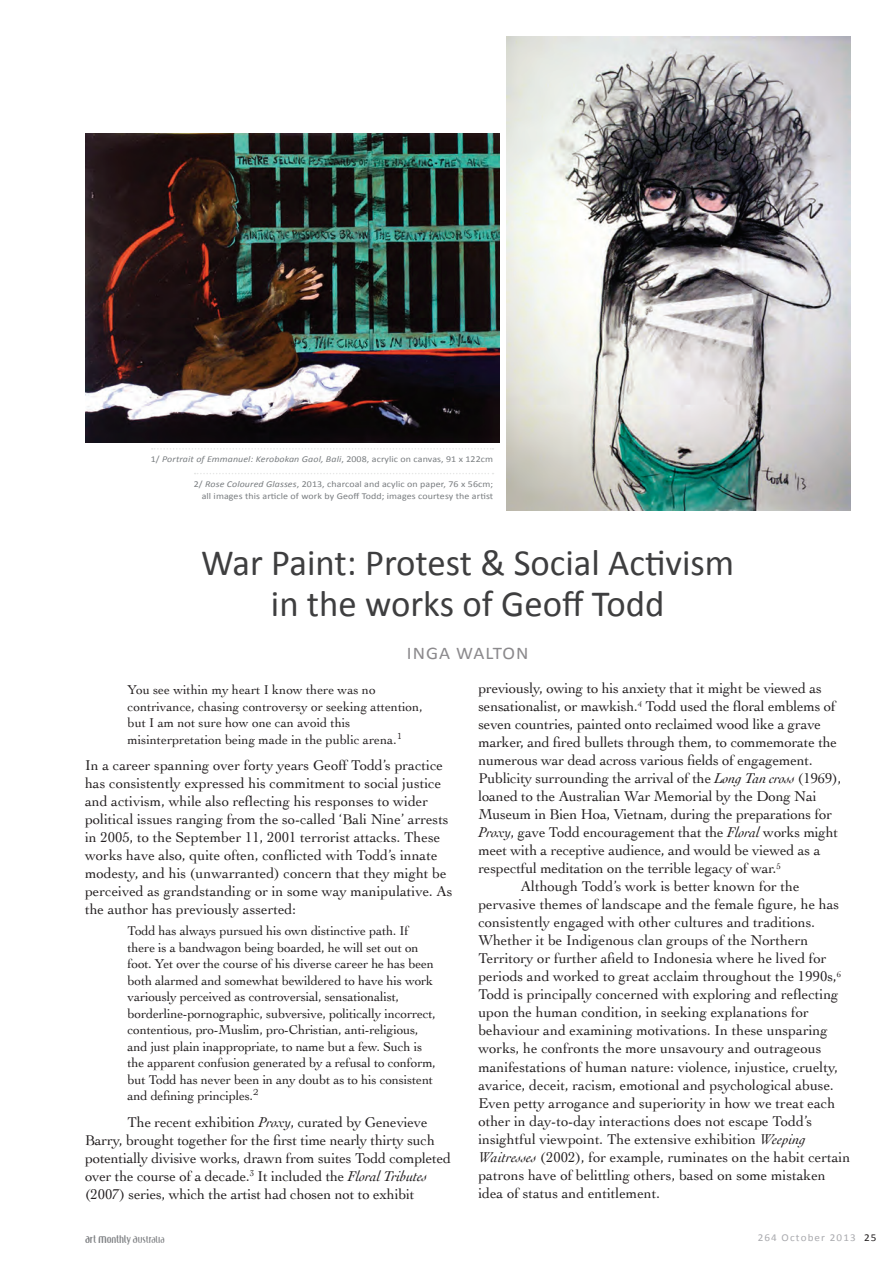
<style>
.page{position:relative;width:893px;height:1263px;background:#fff}
.page>*{position:absolute;margin:0;border:0;box-sizing:border-box;transform-origin:0 0}
.t1{font:37.2px/40.5px "Calibri";color:#3e3e3f;text-align:center}
.t2{font:17.85px "Calibri";letter-spacing:.05em;color:#8b898c;scale:1.07 1}
.t3{font:14.85px/18px "Cochin";color:#231f20}
.t4{font:13.35px/16.5px "Cochin";letter-spacing:-.01em;color:#231f20}
.t5{font:10.5px "Calibri";letter-spacing:.1em;color:#aaabaf;scale:1.06 1}
.t6{font:10.05px "Eternity";letter-spacing:-.01em;color:#808285;scale:1.12 1}
.t7{font:9px/12px "Calibri";letter-spacing:.01em;color:#797d80;text-align:right;scale:1.11 1}
.t8{font:italic 9px "Calibri";letter-spacing:.01em;color:#797d80;scale:1.11 1}
.s1{font-style:normal}
.s2{font-style:italic}
.s3{font-size:11.4px}
.s4{font-weight:300;font-size:9.6px}
.s5{font-weight:300;font-size:8.25px}
.s6{color:#231f20}
</style>
<div class="page">
<img style="left:85px;top:134px;width:415px;height:308px">
<img style="left:506px;top:36px;width:344px;height:474px">
<svg style="left:152px;top:448px;width:341px;height:2px"></svg>
<svg style="left:195px;top:473px;width:298px;height:1px"></svg>
<p class="t8" style="left:151px;top:454px;width:310px"><span class="s1">1/</span> Portrait of Emmanuel: Kerobokan Gaol, Bali<span class="s1">, 2008, acrylic on canvas, 91 x 122cm</span></p>
<p class="t7" style="left:194px;top:478px;width:271px">2/ <span class="s2">Rose Coloured Glasses</span>, 2013, charcoal and acylic on paper, 76 x 56cm; all images this article of work by Geoff Todd; images courtesy the artist</p>
<h1 class="t1" style="left:201px;top:541px;width:535px">War Paint: Protest &amp; Social Activism in the works of Geoff Todd</h1>
<p class="t2" style="left:407px;top:642px;width:115px">INGA WALTON</p>
<p class="t3" style="left:478px;top:680px;width:345px">previously, owing to his anxiety that it might be viewed as</p>
<p class="t3" style="left:478px;top:698px;width:359px">sensationalist, or mawkish.<sup>4</sup> Todd used the floral emblems of</p>
<p class="t3" style="left:478px;top:716px;width:344px">seven countries, painted onto reclaimed wood like a grave</p>
<p class="t3" style="left:478px;top:734px;width:360px">marker, and fired bullets through them, to commemorate the</p>
<p class="t3" style="left:478px;top:752px;width:336px">numerous war dead across various fields of engagement.</p>
<p class="t3" style="left:478px;top:770px;width:365px">Publicity surrounding the arrival of the <span class="s2">Long Tan cross</span> (1969),</p>
<p class="t3" style="left:478px;top:788px;width:340px">loaned to the Australian War Memorial by the Dong Nai</p>
<p class="t3" style="left:478px;top:806px;width:355px">Museum in Bien Hoa, Vietnam, during the preparations for</p>
<p class="t3" style="left:478px;top:824px;width:361px"><span class="s2">Proxy</span>, gave Todd encouragement that the <span class="s2">Floral</span> works might</p>
<p class="t3" style="left:478px;top:842px;width:344px">meet with a receptive audience, and would be viewed as a</p>
<p class="t3" style="left:478px;top:860px;width:304px">respectful meditation on the terrible legacy of war.<sup>5</sup></p>
<p class="t3" style="left:521px;top:878px;width:280px">Although Todd’s work is better known for the</p>
<p class="t3" style="left:478px;top:896px;width:362px">pervasive themes of landscape and the female figure, he has</p>
<p class="t3" style="left:478px;top:914px;width:338px">consistently engaged with other cultures and traditions.</p>
<p class="t3" style="left:478px;top:932px;width:331px">Whether it be Indigenous clan groups of the Northern</p>
<p class="t3" style="left:478px;top:950px;width:350px">Territory or further afield to Indonesia where he lived for</p>
<p class="t3" style="left:478px;top:968px;width:364px">periods and worked to great acclaim throughout the 1990s,<sup>6</sup></p>
<p class="t3" style="left:478px;top:986px;width:362px">Todd is principally concerned with exploring and reflecting</p>
<p class="t3" style="left:478px;top:1004px;width:332px">upon the human condition, in seeking explanations for</p>
<p class="t3" style="left:478px;top:1022px;width:351px">behaviour and examining motivations. In these unsparing</p>
<p class="t3" style="left:478px;top:1040px;width:344px">works, he confronts the more unsavoury and outrageous</p>
<p class="t3" style="left:478px;top:1058px;width:361px">manifestations of human nature: violence, injustice, cruelty,</p>
<p class="t3" style="left:478px;top:1076px;width:357px">avarice, deceit, racism, emotional and psychological abuse.</p>
<p class="t3" style="left:478px;top:1094px;width:358px">Even petty arrogance and superiority in how we treat each</p>
<p class="t3" style="left:478px;top:1112px;width:335px">other in day-to-day interactions does not escape Todd’s</p>
<p class="t3" style="left:478px;top:1130px;width:329px">insightful viewpoint. The extensive exhibition <span class="s2">Weeping</span></p>
<p class="t3" style="left:478px;top:1148px;width:373px"><span class="s2">Waitresses</span> (2002), for example, ruminates on the habit certain</p>
<p class="t3" style="left:478px;top:1166px;width:349px">patrons have of belittling others, based on some mistaken</p>
<p class="t3" style="left:478px;top:1184px;width:183px">idea of status and entitlement.</p>
<p class="t4" style="left:128px;top:682px;width:297px">You see within my heart I know there was no contrivance, chasing controversy or seeking attention, but I am not sure how one can avoid this misinterpretation being made in the public arena.<sup>1</sup></p>
<p class="t3" style="left:85px;top:756px;width:369px">In a career spanning over forty years Geoff Todd’s practice has consistently expressed his commitment to social justice and activism, while also reflecting his responses to wider political issues ranging from the so-called ‘Bali Nine’ arrests in 2005, to the September 11, 2001 terrorist attacks. These works have also, quite often, conflicted with Todd’s innate modesty, and his (unwarranted) concern that they might be perceived as grandstanding or in some way manipulative. As the author has previously asserted:</p>
<p class="t4" style="left:128px;top:922px;width:310px">Todd has always pursued his own distinctive path. If there is a bandwagon being boarded, he will set out on foot. Yet over the course of his diverse career he has been both alarmed and somewhat bewildered to have his work variously perceived as controversial, sensationalist, borderline-pornographic, subversive, politically incorrect, contentious, pro-Muslim, pro-Christian, anti-religious, and just plain inappropriate, to name but a few. Such is the apparent confusion generated by a refusal to conform, but Todd has never been in any doubt as to his consistent and defining principles.<sup>2</sup></p>
<p class="t3" style="left:85px;top:1113px;width:367px;text-indent:43px">The recent exhibition <span class="s2">Proxy</span>, curated by Genevieve Barry, brought together for the first time nearly thirty such potentially divisive works, drawn from suites Todd completed over the course of a decade.<sup>3</sup> It included the <span class="s2">Floral Tributes </span>(2007) series, which the artist had chosen not to exhibit</p>
<p class="t6" style="left:85px;top:1234px;width:73px"><span class="s3">a</span>rt <span class="s3">m</span>onthly <span class="s4">A</span><span class="s5">USTRALIA</span></p>
<p class="t5" style="left:758px;top:1231px;width:114px">264 October 2013 <span class="s6">25</span></p>
</div>
